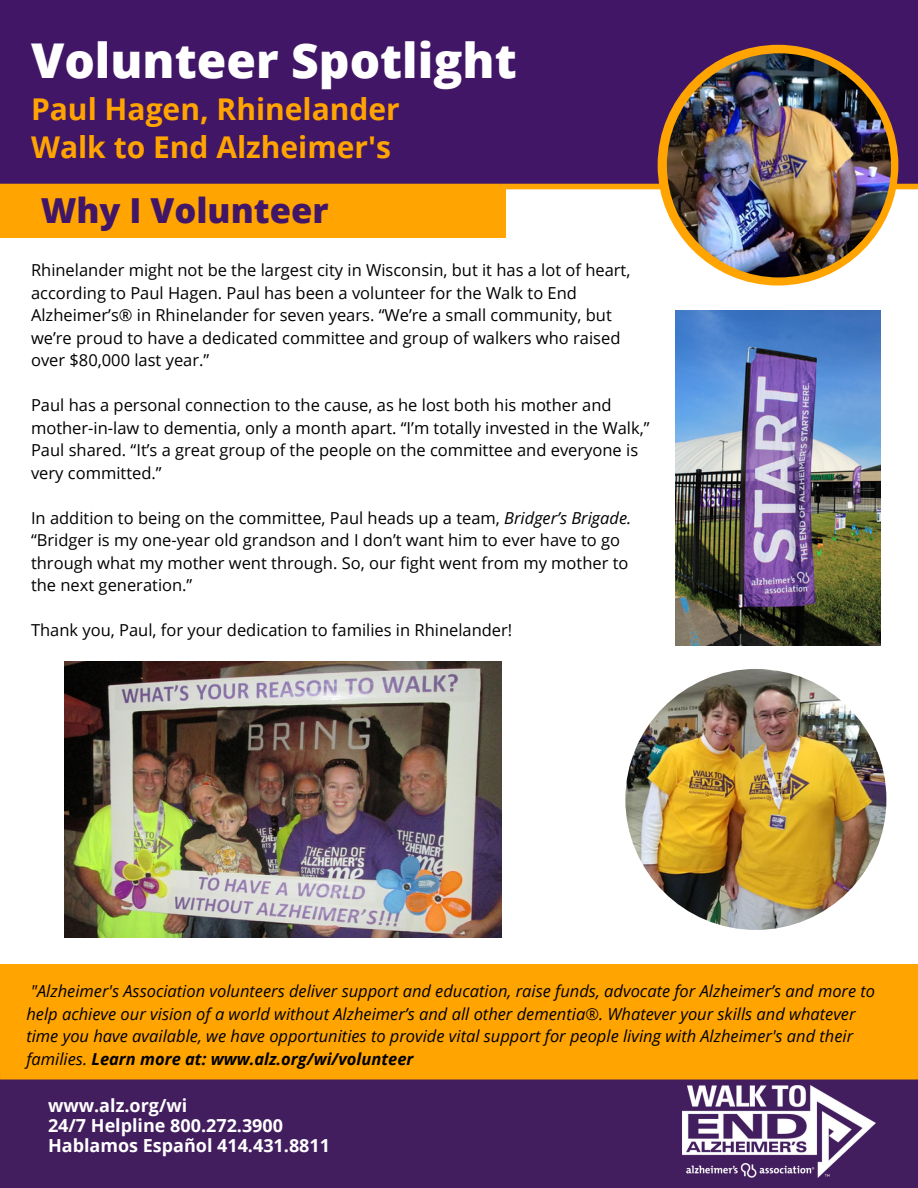
<style>
.page{position:relative;width:918px;height:1188px;background:#fff}
.page>*{position:absolute;margin:0;border:0;box-sizing:border-box;transform-origin:0 0}
.t1{font:800 48px "Open Sans";color:#fff}
.t2{font:800 34.5px "Open Sans";color:#411666}
.t3{font:700 30px "Open Sans";color:#ffa400}
.t4{font:700 18px "Open Sans";color:#fff}
.t5{font:16.5px/22.5px "Open Sans";color:#000}
.t6{font:italic 16.5px/22.5px "Open Sans";color:#000}
.s1{font-style:italic}
.s2{font-weight:700}
</style>
<div class="page">
<div style="left:0;top:1074px;width:918px;height:114px;background:#431e5e"></div>
<svg style="left:0;top:1074px;width:918px;height:6px;background:#ef9907"></svg>
<div style="left:0;top:0;width:918px;height:183px;background:#411666"></div>
<div style="left:0;top:184px;width:918px;height:5px;background:#ffa400"></div>
<div style="left:0;top:187px;width:505px;height:51px;background:#ffa400"></div>
<div style="left:0;top:965px;width:918px;height:109px;background:#ffa400"></div>
<div style="left:658px;top:45px;width:240px;height:241px;background:#ffa400;border-radius:50%"></div>
<img style="left:667px;top:53px;width:224px;height:224px;border-radius:50%">
<img style="left:64px;top:662px;width:438px;height:275px">
<img style="left:676px;top:311px;width:205px;height:334px">
<img style="left:625px;top:669px;width:261px;height:261px;border-radius:50%">
<img style="left:683px;top:1085px;width:192px;height:92px">
<p class="t1" style="left:31px;top:26px;width:487px">Volunteer Spotlight</p>
<p class="t3" style="left:31px;top:88px;width:370px">Paul Hagen, Rhinelander</p>
<p class="t3" style="left:31px;top:126px;width:362px">Walk to End Alzheimer's</p>
<p class="t2" style="left:41px;top:186px;width:289px">Why I Volunteer</p>
<p class="t5" style="left:31px;top:258px;width:601px">Rhinelander might not be the largest city in Wisconsin, but it has a lot of heart, according to Paul Hagen. Paul has been a volunteer for the Walk to End Alzheimer’s® in Rhinelander for seven years. “We’re a small community, but we’re proud to have a dedicated committee and group of walkers who raised over $80,000 last year.”</p>
<p class="t5" style="left:31px;top:393px;width:620px">Paul has a personal connection to the cause, as he lost both his mother and mother-in-law to dementia, only a month apart. “I’m totally invested in the Walk,” Paul shared. “It’s a great group of the people on the committee and everyone is very committed.”</p>
<p class="t5" style="left:31px;top:506px;width:602px">In addition to being on the committee, Paul heads up a team, <span class="s1">Bridger’s Brigade. </span>“Bridger is my one-year old grandson and I don’t want him to ever have to go through what my mother went through. So, our fight went from my mother to the next generation.”</p>
<p class="t5" style="left:31px;top:618px;width:483px">Thank you, Paul, for your dedication to families in Rhinelander!</p>
<p class="t6" style="left:26px;top:979px;width:850px">"Alzheimer's Association volunteers deliver support and education, raise funds, advocate for Alzheimer’s and more to help achieve our vision of a world without Alzheimer’s and all other dementia®. Whatever your skills and whatever time you have available, we have opportunities to provide vital support for people living with Alzheimer's and their families. <span class="s2">Learn more at: www.alz.org/wi/volunteer</span></p>
<p class="t4" style="left:48px;top:1092px;width:141px">www.alz.org/wi</p>
<p class="t4" style="left:48px;top:1113px;width:237px">24/7 Helpline 800.272.3900</p>
<p class="t4" style="left:48px;top:1133px;width:284px">Hablamos Español 414.431.8811</p>
</div>
